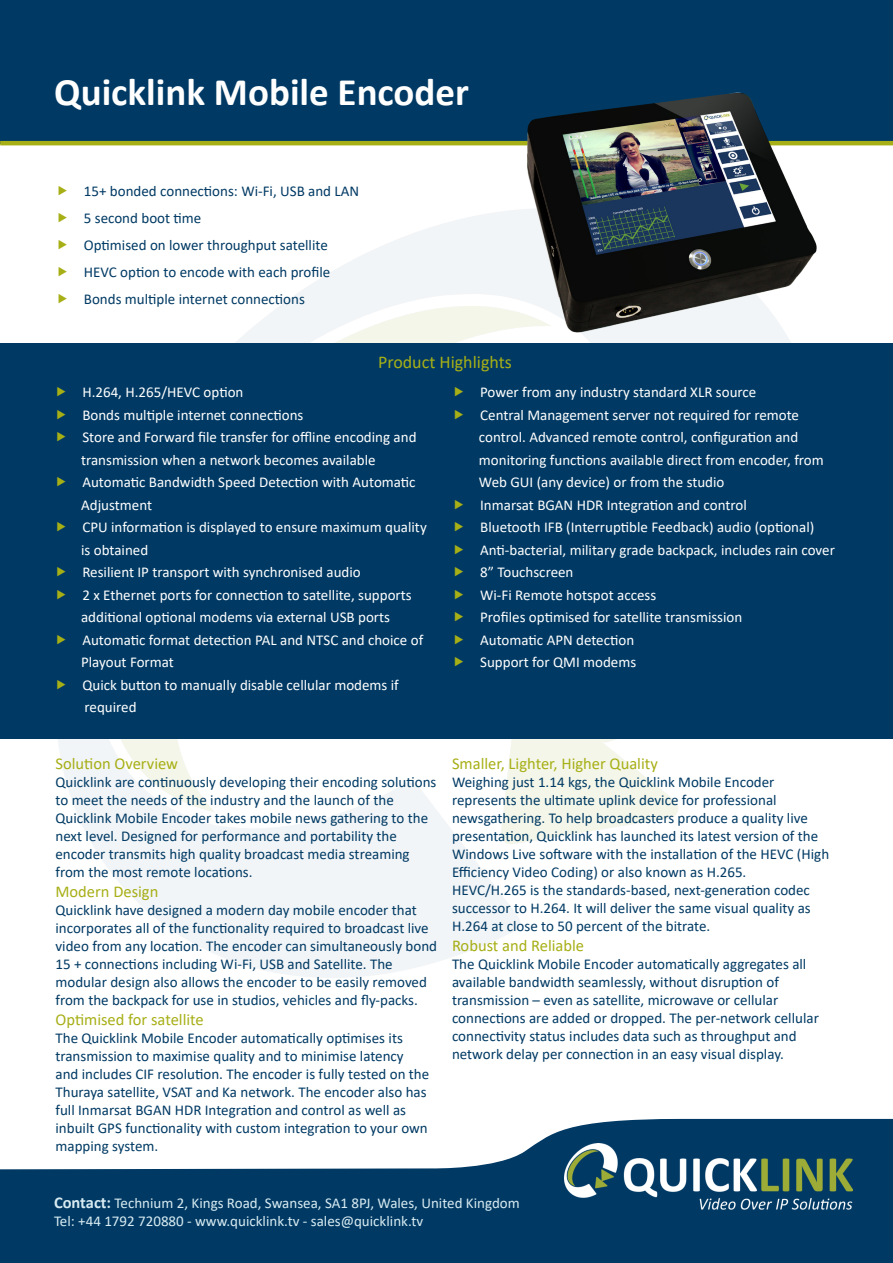
<style>
.page{position:relative;width:893px;height:1263px;background:#fff}
.page>*{position:absolute;margin:0;border:0;box-sizing:border-box;transform-origin:0 0}
.t1{font:700 39px "Calibri";color:#fff}
.t2{font:18px "Calibri";color:#a7af16}
.t3{font:16.5px "Calibri";color:#a7af16}
.t4{font:15px/18px "Calibri";color:#003a64}
.t5{font:15px/22.5px "Calibri";color:#fff}
.t6{font:15px/18px "Calibri";color:#d8ebf2}
.s1{font-weight:700;font-size:16.5px}
</style>
<div class="page">
<div style="left:0;top:343px;width:893px;height:396px;background:#003a64"></div>
<div style="left:0;top:0;width:893px;height:143px;background:#003a64"></div>
<hr style="left:0;top:141px;width:893px;height:4px;background:#a7af16">
<svg style="left:0;top:1119px;width:893px;height:144px;fill:#003a64"></svg>
<img style="left:564px;top:1144px;width:289px;height:69px">
<img style="left:513px;top:92px;width:311px;height:251px">
<h1 class="t1" style="left:54px;top:76px;width:416px">Quicklink Mobile Encoder</h1>
<p class="t4" style="left:84px;top:179px;width:277px;line-height:27px">15+ bonded connections: Wi-Fi, USB and LAN 5 second boot time<br>Optimised on lower throughput satellite HEVC option to encode with each profile Bonds multiple internet connections</p>
<p class="t2" style="left:378px;top:355px;width:135px">Product Highlights</p>
<p class="t5" style="left:81px;top:382px;width:347px">H.264, H.265/HEVC option<br>Bonds multiple internet connections<br>Store and Forward file transfer for offline encoding and transmission when a network becomes available Automatic Bandwidth Speed Detection with Automatic Adjustment<br>CPU information is displayed to ensure maximum quality is obtained<br>Resilient IP transport with synchronised audio<br>2 x Ethernet ports for connection to satellite, supports additional optional modems via external USB ports Automatic format detection PAL and NTSC and choice of Playout Format<br>Quick button to manually disable cellular modems if required</p>
<p class="t5" style="left:479px;top:382px;width:357px">Power from any industry standard XLR source<br>Central Management server not required for remote control. Advanced remote control, configuration and monitoring functions available direct from encoder, from Web GUI (any device) or from the studio<br>Inmarsat BGAN HDR Integration and control<br>Bluetooth IFB (Interruptible Feedback) audio (optional)<br>Anti-bacterial, military grade backpack, includes rain cover 8” Touchscreen<br>Wi-Fi Remote hotspot access<br>Profiles optimised for satellite transmission<br>Automatic APN detection<br>Support for QMI modems</p>
<p class="t3" style="left:56px;top:757px;width:124px">Solution Overview</p>
<p class="t4" style="left:56px;top:774px;width:382px">Quicklink are continuously developing their encoding solutions to meet the needs of the industry and the launch of the Quicklink Mobile Encoder takes mobile news gathering to the next level. Designed for performance and portability the encoder transmits high quality broadcast media streaming from the most remote locations.</p>
<p class="t3" style="left:56px;top:885px;width:104px">Modern Design</p>
<p class="t4" style="left:56px;top:902px;width:383px">Quicklink have designed a modern day mobile encoder that incorporates all of the functionality required to broadcast live video from any location. The encoder can simultaneously bond 15 + connections including Wi-Fi, USB and Satellite. The modular design also allows the encoder to be easily removed from the backpack for use in studios, vehicles and fly-packs.</p>
<p class="t3" style="left:56px;top:1012px;width:150px">Optimised for satellite</p>
<p class="t4" style="left:56px;top:1030px;width:375px">The Quicklink Mobile Encoder automatically optimises its transmission to maximise quality and to minimise latency and includes CIF resolution. The encoder is fully tested on the Thuraya satellite, VSAT and Ka network. The encoder also has full Inmarsat BGAN HDR Integration and control as well as inbuilt GPS functionality with custom integration to your own mapping system.</p>
<p class="t3" style="left:452px;top:757px;width:207px">Smaller, Lighter, Higher Quality</p>
<p class="t4" style="left:452px;top:774px;width:379px">Weighing just 1.14 kgs, the Quicklink Mobile Encoder represents the ultimate uplink device for professional newsgathering. To help broadcasters produce a quality live presentation, Quicklink has launched its latest version of the Windows Live software with the installation of the HEVC (High Efficiency Video Coding) or also known as H.265.<br>HEVC/H.265 is the standards-based, next-generation codec successor to H.264. It will deliver the same visual quality as H.264 at close to 50 percent of the bitrate.</p>
<p class="t3" style="left:452px;top:939px;width:134px">Robust and Reliable</p>
<p class="t4" style="left:452px;top:956px;width:368px">The Quicklink Mobile Encoder automatically aggregates all available bandwidth seamlessly, without disruption of transmission – even as satellite, microwave or cellular connections are added or dropped. The per-network cellular connectivity status includes data such as throughput and network delay per connection in an easy visual display.</p>
<p class="t6" style="left:54px;top:1195px;width:467px"><span class="s1">Contact:</span> Technium 2, Kings Road, Swansea, SA1 8PJ, Wales, United Kingdom<br>Tel: +44 1792 720880 - www.quicklink.tv - sales@quicklink.tv</p>
</div>
